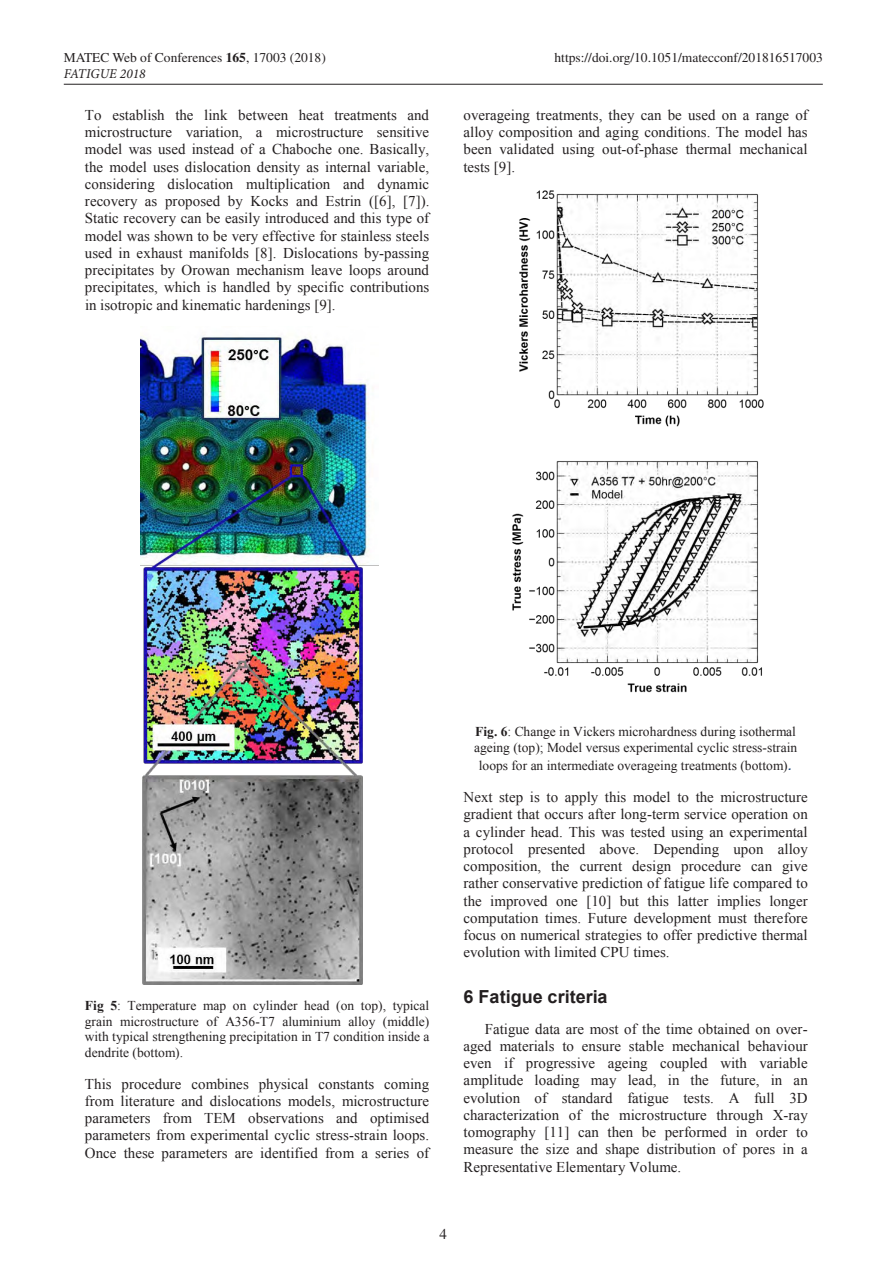
<style>
.page{position:relative;width:893px;height:1263px;background:#fff}
.page>*{position:absolute;margin:0;border:0;box-sizing:border-box;transform-origin:0 0}
.t1{font:700 18px "Arial";color:#231f20}
.t2{font:15px/17.2px "Times New Roman";color:#231f20;text-align:justify}
.t3{font:15px "Times";color:#231f20}
.t4{font:13.5px/15.6px "Times New Roman";color:#231f20;text-align:justify}
.t5{font:13.5px "Times";color:#231f20}
.t6{font:italic 13.5px "Minion Pro";color:#231f20}
.s1{font-weight:700}
.s2{font-family:"Arial";font-style:italic;font-size:16.5px;color:#1f497d}
</style>
<div class="page">
<img style="left:141px;top:335px;width:237px;height:650px">
<img style="left:512px;top:461px;width:250px;height:232px">
<hr style="left:64px;top:84px;width:759px;height:1px;background:#231f20">
<img style="left:519px;top:190px;width:244px;height:237px">
<p class="t5" style="left:64px;top:49px;width:264px">MATEC Web of Conferences <span class="s1">165</span>, 17003 (2018)</p>
<p class="t5" style="left:555px;top:49px;width:270px">https://doi.org/10.1051/matecconf/201816517003</p>
<p class="t6" style="left:64px;top:65px;width:83px">FATIGUE 2018</p>
<p class="t2" style="left:85px;top:106px;width:346px">To establish the link between heat treatments and microstructure variation, a microstructure sensitive model was used instead of a Chaboche one. Basically, the model uses dislocation density as internal variable, considering dislocation multiplication and dynamic recovery as proposed by Kocks and Estrin ([6], [7]).<br>Static recovery can be easily introduced and this type of model was shown to be very effective for stainless steels used in exhaust manifolds [8]. Dislocations by-passing precipitates by Orowan mechanism leave loops around precipitates, which is handled by specific contributions in isotropic and kinematic hardenings [9].</p>
<p class="t2" style="left:463px;top:106px;width:346px">overageing treatments, they can be used on a range of alloy composition and aging conditions. The model has been validated using out-of-phase thermal mechanical tests [9].</p>
<p class="t4" style="left:85px;top:998px;width:346px"><span class="s1">Fig 5</span>: Temperature map on cylinder head (on top), typical grain microstructure of A356-T7 aluminium alloy (middle) with typical strengthening precipitation in T7 condition inside a dendrite (bottom).</p>
<p class="t2" style="left:85px;top:1075px;width:346px">This procedure combines physical constants coming from literature and dislocations models, microstructure parameters from TEM observations and optimised parameters from experimental cyclic stress-strain loops.<br>Once these parameters are identified from a series of</p>
<p class="t4" style="left:474px;top:723px;width:325px"><span class="s1">Fig. 6</span>: Change in Vickers microhardness during isothermal ageing (top); Model versus experimental cyclic stress-strain</p>
<p class="t4" style="left:479px;top:758px;width:315px">loops for an intermediate overageing treatments (bottom)<span class="s2">.</span></p>
<p class="t2" style="left:464px;top:788px;width:346px">Next step is to apply this model to the microstructure gradient that occurs after long-term service operation on a cylinder head. This was tested using an experimental protocol presented above. Depending upon alloy composition, the current design procedure can give rather conservative prediction of fatigue life compared to the improved one [10] but this latter implies longer computation times. Future development must therefore focus on numerical strategies to offer predictive thermal evolution with limited CPU times.</p>
<p class="t1" style="left:464px;top:985px;width:146px">6 Fatigue criteria</p>
<p class="t2" style="left:463px;top:1020px;width:346px;text-indent:21px">Fatigue data are most of the time obtained on over&shy;aged materials to ensure stable mechanical behaviour even if progressive ageing coupled with variable amplitude loading may lead, in the future, in an evolution of standard fatigue tests. A full 3D characterization of the microstructure through X-ray tomography [11] can then be performed in order to measure the size and shape distribution of pores in a Representative Elementary Volume.</p>
<p class="t3" style="left:440px;top:1225px;width:9px">4</p>
</div>
